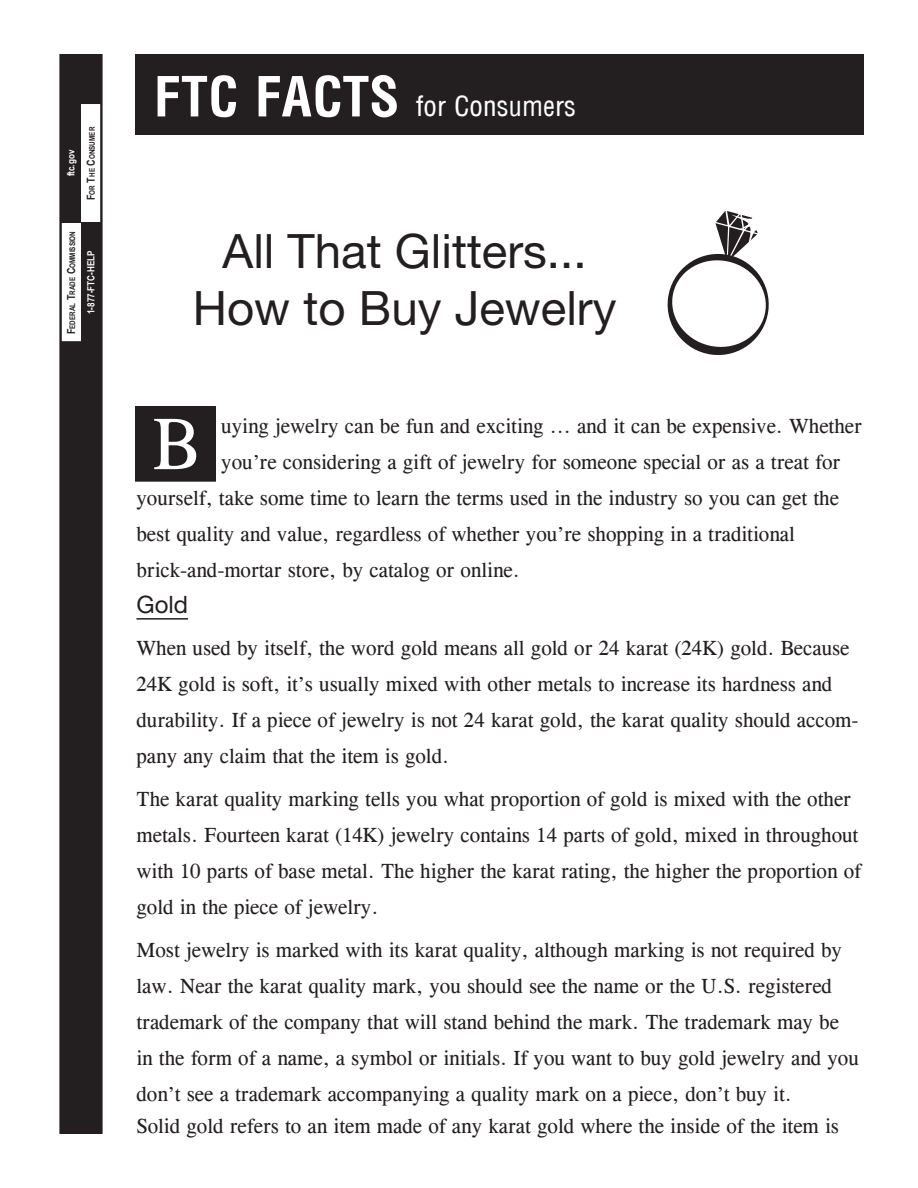
<style>
.page{position:relative;width:918px;height:1188px;background:#fff}
.page>*{position:absolute;margin:0;border:0;box-sizing:border-box;transform-origin:0 0}
.BodyText_Leaded_w_Dr{font:73.95px "CG Times";color:#fff}
.Pub_Title{font:47.4px/57px "Helvetica Neue LT Std";color:#231f20;text-align:center}
.t1{font:condensed 27px "Arena";color:#fff}
.Head_A{font:24px "Helvetica Neue LT Std";color:#231f20}
.BodyText_Leaded{font:21px/36px "CG Times";color:#231f20}
.BodyText_Leaded_w_Dr-2{font:21px "CG Times";color:#231f20}
.Body_Text{font:21px "CG Times";color:#231f20}
.t2{font:700 9.9px "Arial Narrow";color:#fff}
.t3{font:700 7.65px "Arial Narrow";color:#231f20}
.s1{font-size:11.1px}
.s2{font-weight:700;font-size:54px}
</style>
<div class="page">
<div style="left:136px;top:55px;width:727px;height:79px;background:#231f20"></div>
<div style="left:135px;top:54px;width:729px;height:81px;border:2px solid #231f20"></div>
<div style="left:60px;top:55px;width:42px;height:1078px;background:#231f20"></div>
<div style="left:59px;top:54px;width:44px;height:1080px;border:2px solid #231f20"></div>
<div style="left:61px;top:103px;width:40px;height:239px;background:#fff;border:1px solid #231f20"></div>
<div style="left:61px;top:104px;width:20px;height:119px;background:#231f20"></div>
<div style="left:81px;top:223px;width:20px;height:119px;background:#231f20"></div>
<svg style="left:667px;top:210px;width:102px;height:145px"></svg>
<svg style="left:738px;top:205px;width:36px;height:36px"></svg>
<div style="left:136px;top:407px;width:79px;height:74px;background:#231f20"></div>
<div style="left:135px;top:406px;width:81px;height:76px;border:2px solid #231f20"></div>
<hr style="left:136px;top:618px;width:52px;height:2px;background:#231f20">
<p class="t2" style="left:64px;top:176px;width:28px;rotate:-90deg">ftc.gov</p>
<p class="t3" style="left:86px;top:200px;width:75px;rotate:-90deg"><span class="s1">F</span>OR <span class="s1">T</span>HE <span class="s1">C</span>ONSUMER</p>
<p class="t1" style="left:154px;top:95px;width:424px"><span class="s2">FTC FACTS</span> for Consumers</p>
<p class="t3" style="left:67px;top:334px;width:105px;rotate:-90deg"><span class="s1">F</span>EDERAL <span class="s1">T</span>RADE <span class="s1">C</span>OMMISSION</p>
<p class="Pub_Title" style="left:193px;top:222px;width:425px">All That Glitters...<br>How to Buy Jewelry</p>
<p class="t2" style="left:84px;top:314px;width:65px;rotate:-90deg">1-877-FTC-HELP</p>
<p class="BodyText_Leaded_w_Dr" style="left:153px;top:401px;width:48px">B</p>
<p class="BodyText_Leaded_w_Dr-2" style="left:221px;top:414px;width:642px">uying jewelry can be fun and exciting ... and it can be expensive. Whether</p>
<p class="BodyText_Leaded_w_Dr-2" style="left:221px;top:450px;width:620px">you’re considering a gift of jewelry for someone special or as a treat for</p>
<p class="BodyText_Leaded_w_Dr-2" style="left:136px;top:486px;width:704px">yourself, take some time to learn the terms used in the industry so you can get the</p>
<p class="BodyText_Leaded_w_Dr-2" style="left:136px;top:522px;width:660px">best quality and value, regardless of whether you’re shopping in a traditional</p>
<p class="BodyText_Leaded_w_Dr-2" style="left:136px;top:558px;width:385px">brick-and-mortar store, by catalog or online.</p>
<p class="Head_A" style="left:136px;top:590px;width:53px">Gold</p>
<p class="BodyText_Leaded" style="left:136px;top:630px;width:724px">When used by itself, the word gold means all gold or 24 karat (24K) gold. Because 24K gold is soft, it’s usually mixed with other metals to increase its hardness and durability. If a piece of jewelry is not 24 karat gold, the karat quality should accom&shy;pany any claim that the item is gold.</p>
<p class="BodyText_Leaded" style="left:136px;top:781px;width:726px">The karat quality marking tells you what proportion of gold is mixed with the other metals. Fourteen karat (14K) jewelry contains 14 parts of gold, mixed in throughout with 10 parts of base metal. The higher the karat rating, the higher the proportion of gold in the piece of jewelry.</p>
<p class="BodyText_Leaded" style="left:136px;top:932px;width:724px">Most jewelry is marked with its karat quality, although marking is not required by law. Near the karat quality mark, you should see the name or the U.S. registered trademark of the company that will stand behind the mark. The trademark may be in the form of a name, a symbol or initials. If you want to buy gold jewelry and you don’t see a trademark accompanying a quality mark on a piece, don’t buy it.</p>
<p class="Body_Text" style="left:136px;top:1114px;width:704px">Solid gold refers to an item made of any karat gold where the inside of the item is</p>
</div>
